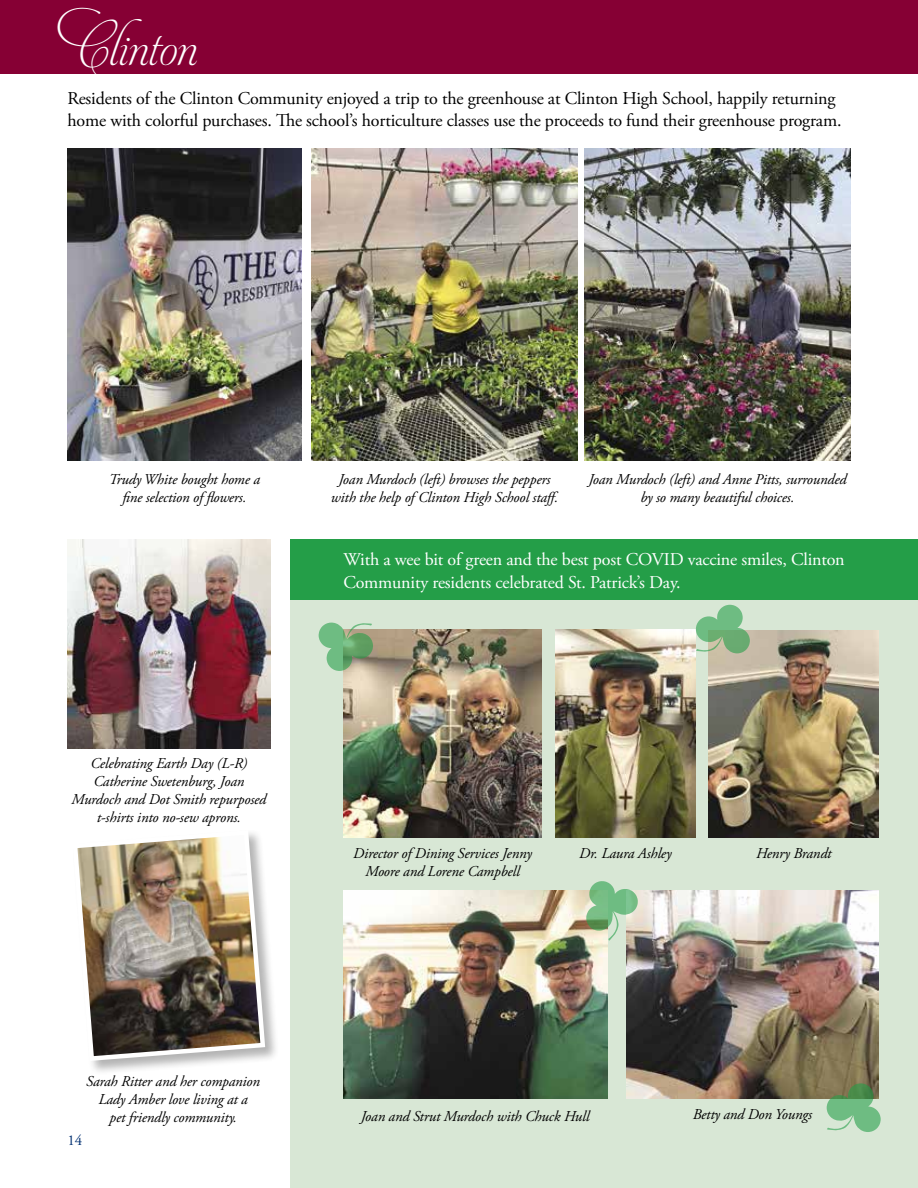
<style>
.page{position:relative;width:918px;height:1188px;background:#fff}
.page>*{position:absolute;margin:0;border:0;box-sizing:border-box;transform-origin:0 0}
.t1{font:39px "Aphrodite Slim Pro";letter-spacing:-.01em;color:#fff}
.t2{font:18px/22.5px "Adobe Garamond Pro";letter-spacing:-.01em;color:#000}
.t3{font:18px/22.5px "Adobe Garamond Pro";letter-spacing:-.01em;color:#fff}
.t4{font:italic 15px/18px "Adobe Garamond Pro";letter-spacing:-.01em;color:#000;text-align:center}
.t5{font:15px "Adobe Garamond Pro";color:#023071}
</style>
<div class="page">
<div style="left:291px;top:600px;width:627px;height:588px;background:#d8e7d5"></div>
<div style="left:291px;top:540px;width:627px;height:60px;background:#249e48"></div>
<div style="left:0;top:0;width:918px;height:73px;background:#860034"></div>
<img style="left:68px;top:540px;width:202px;height:208px">
<img style="left:343px;top:629px;width:199px;height:209px">
<img style="left:311px;top:148px;width:266px;height:312px">
<div style="left:72px;top:829px;width:208px;height:246px;background:#000;opacity:.3"></div>
<img style="left:72px;top:829px;width:196px;height:234px">
<img style="left:585px;top:148px;width:265px;height:312px">
<img style="left:556px;top:629px;width:139px;height:209px">
<img style="left:709px;top:630px;width:170px;height:208px">
<img style="left:68px;top:148px;width:233px;height:312px">
<img style="left:343px;top:890px;width:264px;height:208px">
<img style="left:626px;top:890px;width:253px;height:208px">
<svg style="left:586px;top:881px;width:52px;height:60px"></svg>
<svg style="left:696px;top:605px;width:54px;height:49px"></svg>
<svg style="left:319px;top:622px;width:54px;height:49px"></svg>
<svg style="left:827px;top:1083px;width:54px;height:49px"></svg>
<h1 class="t1" style="left:68px;top:28px;width:131px">Clinton</h1>
<p class="t2" style="left:68px;top:87px;width:776px">Residents of the Clinton Community enjoyed a trip to the greenhouse at Clinton High School, happily returning home with colorful purchases. The school’s horticulture classes use the proceeds to fund their greenhouse program.</p>
<p class="t4" style="left:109px;top:471px;width:153px">Trudy White bought home a fine selection of flowers.</p>
<p class="t4" style="left:331px;top:471px;width:231px">Joan Murdoch (left) browses the peppers with the help of Clinton High School staff.</p>
<p class="t4" style="left:588px;top:471px;width:260px">Joan Murdoch (left) and Anne Pitts, surrounded by so many beautiful choices.</p>
<p class="t3" style="left:343px;top:549px;width:503px">With a wee bit of green and the best post COVID vaccine smiles, Clinton<br>Community residents celebrated St. Patrick’s Day.</p>
<p class="t4" style="left:71px;top:755px;width:196px">Celebrating Earth Day (L-R)<br>Catherine Swetenburg, Joan<br>Murdoch and Dot Smith repurposed t-shirts into no-sew aprons.</p>
<p class="t4" style="left:353px;top:844px;width:180px">Director of Dining Services Jenny<br>Moore and Lorene Campbell</p>
<p class="t4" style="left:579px;top:844px;width:94px">Dr. Laura Ashley</p>
<p class="t4" style="left:756px;top:844px;width:77px">Henry Brandt</p>
<p class="t4" style="left:86px;top:1072px;width:175px">Sarah Ritter and her companion<br>Lady Amber love living at a<br>pet friendly community.</p>
<p class="t5" style="left:68px;top:1131px;width:16px">14</p>
<p class="t4" style="left:361px;top:1108px;width:230px">Joan and Strut Murdoch with Chuck Hull</p>
<p class="t4" style="left:693px;top:1105px;width:121px">Betty and Don Youngs</p>
</div>
